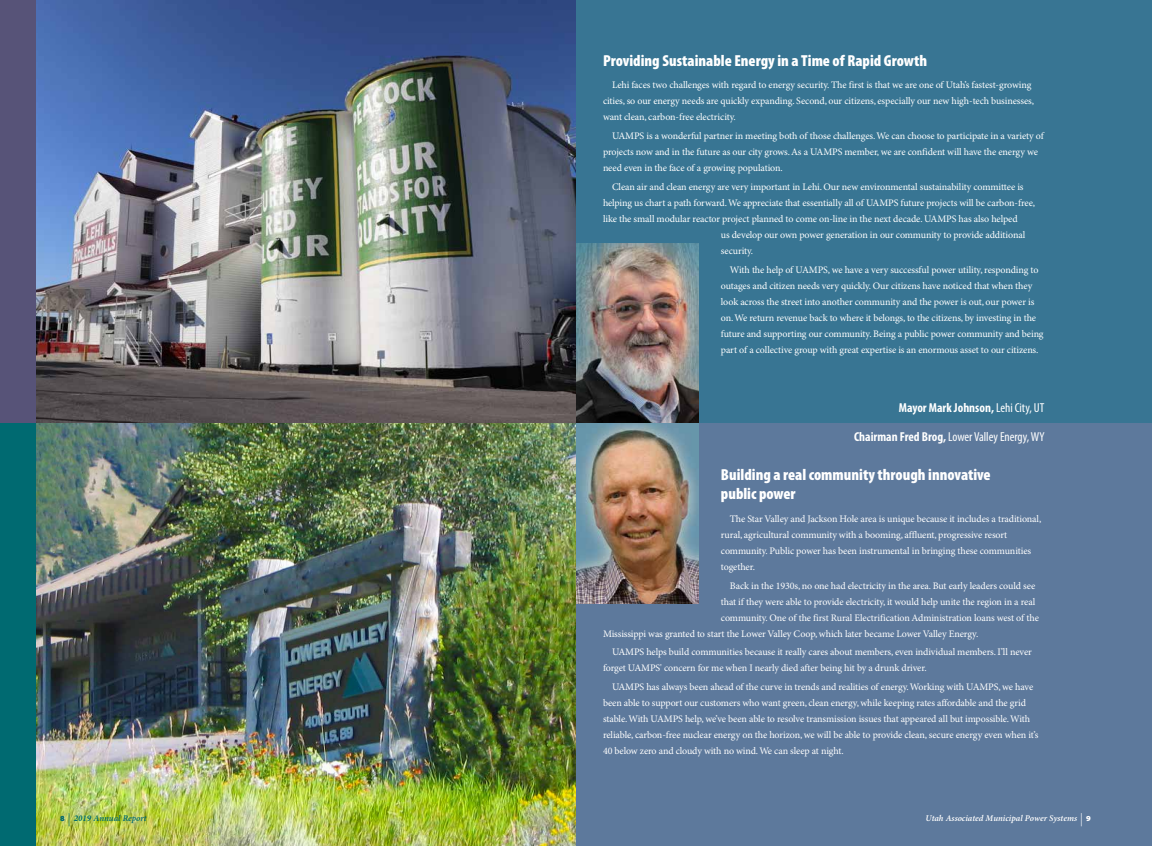
<style>
.page{position:relative;width:1152px;height:846px;background:#fff}
.page>*{position:absolute;margin:0;border:0;box-sizing:border-box;transform-origin:0 0}
.t1{font:900 condensed 16px/19.2px "Myriad Pro";color:#fff}
.t2{font:300 13.2px "Myriad Pro";color:#fff}
.t3{font:condensed 13px "Myriad Pro";color:#fff}
.t4{font:700 condensed 13px "Myriad Pro";color:#fff}
.t5{font:10px/16px "Minion Pro";letter-spacing:-.01em;color:#fff}
.t6{font:italic 600 8.8px "Minion Pro";color:#fff}
.t7{font:italic 600 8.8px "Minion Pro";color:#006a71}
.s1{font-weight:400}
.s2{font-weight:700}
.s3{font-family:"Myriad Pro";font-weight:900;font-style:normal;font-stretch:semi-expanded;font-size:7.7px}
.s4{font-family:"Myriad Pro";font-weight:300;font-style:normal;font-size:13.2px}
.s5{font-weight:900;font-stretch:semi-expanded;font-size:7.7px}
</style>
<div class="page">
<div style="left:576px;top:423px;width:576px;height:423px;background:#5d799c"></div>
<img style="left:36px;top:423px;width:540px;height:423px">
<img style="left:36px;top:0;width:540px;height:423px">
<div style="left:576px;top:0;width:576px;height:423px;background:#387593"></div>
<img style="left:576px;top:423px;width:122px;height:180px">
<img style="left:576px;top:243px;width:122px;height:180px">
<div style="left:0;top:423px;width:36px;height:423px;background:#006a71"></div>
<div style="left:0;top:0;width:36px;height:423px;background:#575378"></div>
<h1 class="t1" style="left:603px;top:51px;width:326px">Providing Sustainable Energy in a Time of Rapid Growth</h1>
<p class="t5" style="left:603px;top:78px;width:433px;text-indent:9px">Lehi faces two challenges with regard to energy security. The first is that we are one of Utah’s fastest-growing cities, so our energy needs are quickly expanding. Second, our citizens, especially our new high-tech businesses, want clean, carbon-free electricity.</p>
<p class="t5" style="left:603px;top:129px;width:442px;text-indent:9px">UAMPS is a wonderful partner in meeting both of those challenges. We can choose to participate in a variety of projects now and in the future as our city grows. As a UAMPS member, we are confident will have the energy we need even in the face of a growing population.</p>
<p class="t5" style="left:612px;top:179px;width:413px">Clean air and clean energy are very important in Lehi. Our new environmental sustainability committee is</p>
<p class="t5" style="left:603px;top:195px;width:434px">helping us chart a path forward. We appreciate that essentially all of UAMPS future projects will be carbon-free,</p>
<p class="t5" style="left:603px;top:211px;width:416px">like the small modular reactor project planned to come on-line in the next decade. UAMPS has also helped</p>
<p class="t5" style="left:721px;top:227px;width:306px">us develop our own power generation in our community to provide additional</p>
<p class="t5" style="left:721px;top:243px;width:34px">security.</p>
<p class="t5" style="left:721px;top:262px;width:324px;text-indent:9px">With the help of UAMPS, we have a very successful power utility, responding to outages and citizen needs very quickly. Our citizens have noticed that when they look across the street into another community and the power is out, our power is on. We return revenue back to where it belongs, to the citizens, by investing in the future and supporting our community. Being a public power community and being part of a collective group with great expertise is an enormous asset to our citizens.</p>
<h3 class="t4" style="left:899px;top:401px;width:147px">Mayor Mark Johnson, <span class="s1">Lehi City, UT</span></h3>
<h3 class="t3" style="left:854px;top:430px;width:192px"><span class="s2">Chairman Fred Brog,</span> Lower Valley Energy, WY</h3>
<h1 class="t1" style="left:721px;top:465px;width:271px">Building a real community through innovative public power</h1>
<p class="t5" style="left:721px;top:511px;width:322px;text-indent:9px">The Star Valley and Jackson Hole area is unique because it includes a traditional, rural, agricultural community with a booming, affluent, progressive resort community. Public power has been instrumental in bringing these communities together.</p>
<p class="t5" style="left:730px;top:578px;width:307px">Back in the 1930s, no one had electricity in the area. But early leaders could see</p>
<p class="t5" style="left:721px;top:594px;width:316px">that if they were able to provide electricity, it would help unite the region in a real</p>
<p class="t5" style="left:721px;top:610px;width:320px">community. One of the first Rural Electrification Administration loans west of the</p>
<p class="t5" style="left:603px;top:626px;width:377px">Mississippi was granted to start the Lower Valley Coop, which later became Lower Valley Energy.</p>
<p class="t5" style="left:603px;top:645px;width:430px;text-indent:9px">UAMPS helps build communities because it really cares about members, even individual members. I’ll never forget UAMPS' concern for me when I nearly died after being hit by a drunk driver.</p>
<p class="t5" style="left:603px;top:680px;width:437px;text-indent:9px">UAMPS has always been ahead of the curve in trends and realities of energy. Working with UAMPS, we have been able to support our customers who want green, clean energy, while keeping rates affordable and the grid stable. With UAMPS help, we’ve been able to resolve transmission issues that appeared all but impossible. With reliable, carbon-free nuclear energy on the horizon, we will be able to provide clean, secure energy even when it’s 40 below zero and cloudy with no wind. We can sleep at night.</p>
<p class="t7" style="left:60px;top:813px;width:88px"><span class="s3">8</span> <span class="s4">|</span> <span class="s2">2019</span> Annual Report</p>
<h2 class="t2" style="left:1080px;top:811px;width:12px">| <span class="s5">9</span></h2>
<p class="t6" style="left:925px;top:813px;width:153px">Utah Associated Municipal Power Systems</p>
</div>
